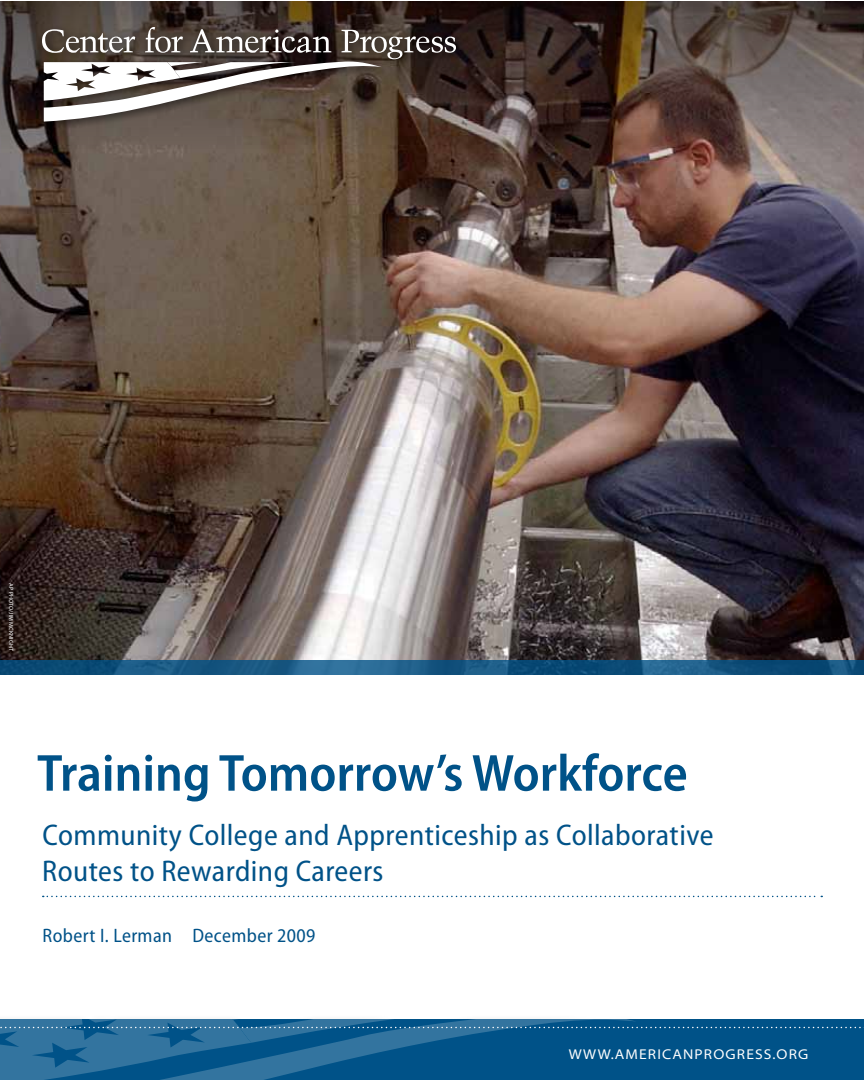
<style>
.page{position:relative;width:864px;height:1080px;background:#fff}
.page>*{position:absolute;margin:0;border:0;box-sizing:border-box;transform-origin:0 0}
.t1{font:600 semi-condensed 52.5px "Myriad Pro";color:#005288}
.t2{font:semi-condensed 30px/36px "Myriad Pro";letter-spacing:.015em;color:#005288}
.t3{font:semi-condensed 19.5px "Myriad Pro";letter-spacing:.02em;color:#005288}
.t4{font:semi-expanded 14.25px "Myriad Pro";letter-spacing:.08em;color:#fff}
.t5{font:6px "Myriad Pro";letter-spacing:.02em;color:#fff}
</style>
<div class="page">
<svg style="left:0;top:1019px;width:864px;height:61px;background:#115d90"></svg>
<img style="left:0;top:148px;width:864px;height:512px">
<svg style="left:0;top:660px;width:864px;height:15px;background:#165580"></svg>
<svg style="left:0;top:2px;width:864px;height:146px;background:#51413a"></svg>
<div style="left:36px;top:21px;width:429px;height:110px;background:#000;opacity:.5"></div>
<svg style="left:42px;top:27px;width:414px;height:95px"></svg>
<svg style="left:43px;top:896px;width:779px;height:1px"></svg>
<p class="t5" style="left:15px;top:583px;width:69px;rotate:90deg">AP PHOTO/JIM MCKNIGHT</p>
<h1 class="t1" style="left:37px;top:744px;width:652px">Training Tomorrow’s Workforce</h1>
<p class="t2" style="left:42px;top:817px;width:673px">Community College and Apprenticeship as Collaborative<br>Routes to Rewarding Careers</p>
<p class="t3" style="left:43px;top:925px;width:274px">Robert I. Lerman December 2009</p>
<p class="t4" style="left:569px;top:1047px;width:241px">WWW.AMERICANPROGRESS.ORG</p>
</div>
